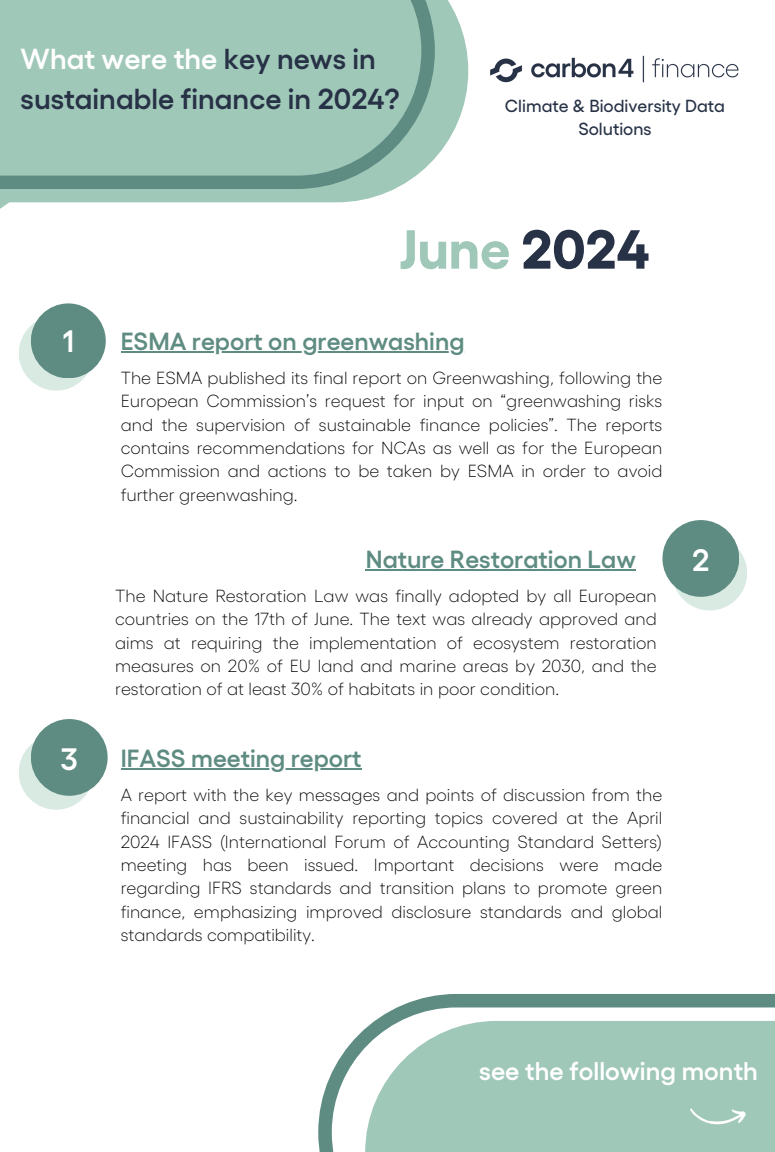
<style>
.page{position:relative;width:775px;height:1152px;background:#fff}
.page>*{position:absolute;margin:0;border:0;box-sizing:border-box;transform-origin:0 0}
.t1{font:700 54.75px "Gellix";letter-spacing:-.005em;color:#a0c8b9}
.t2{font:600 31px "Gellix";color:#fff}
.t3{font:600 29px/40.2px "Gellix";color:#283246}
.t4{font:600 25.5px "Gellix";color:#fff}
.t5{font:600 24.75px "Gellix";color:#5f8c82}
.t6{font:300 17.5px/23.2px "Gellix";color:#000;text-align:justify}
.t7{font:500 17.5px/23.2px "Gellix";color:#273246;text-align:center}
.s1{color:#fff}
.s2{color:#273246}
</style>
<div class="page">
<img style="left:490px;top:55px;width:249px;height:28px">
<svg style="left:318px;top:994px;width:456px;height:157px;fill:#a0c8b9"></svg>
<svg style="left:689px;top:1107px;width:57px;height:17px"></svg>
<div style="left:19px;top:316px;width:75px;height:74px;background:#d9eae3;border-radius:50%"></div>
<div style="left:31px;top:303px;width:75px;height:75px;background:#5f8c82;border-radius:50%"></div>
<div style="left:672px;top:535px;width:75px;height:75px;background:#d9eae3;border-radius:50%"></div>
<div style="left:662px;top:520px;width:77px;height:76px;background:#5f8c82;border-radius:50%"></div>
<div style="left:19px;top:734px;width:75px;height:75px;background:#d9eae3;border-radius:50%"></div>
<div style="left:31px;top:719px;width:77px;height:76px;background:#5f8c82;border-radius:50%"></div>
<svg style="left:435px;top:0;width:33px;height:158px;fill:#a0c8b9"></svg>
<svg style="left:0;top:0;width:435px;height:209px;background:#9fc5b7"></svg>
<hr style="left:366px;top:569px;width:269px;height:1px;background:#5f8c82">
<hr style="left:121px;top:351px;width:343px;height:2px;background:#5f8c82">
<hr style="left:121px;top:768px;width:240px;height:1px;background:#5f8c82">
<h3 class="t3" style="left:21px;top:36px;width:380px"><span class="s1">What were the</span> key news in sustainable finance in 2024?</h3>
<p class="t7" style="left:505px;top:93px;width:221px">Climate &amp; Biodiversity Data<br>Solutions</p>
<h2 class="t2" style="left:62px;top:320px;width:13px">1</h2>
<h1 class="t2" style="left:61px;top:737px;width:18px">3</h1>
<p class="t1" style="left:399px;top:212px;width:252px">June <span class="s2">2024</span></p>
<h3 class="t5" style="left:121px;top:324px;width:345px">ESMA report on greenwashing</h3>
<p class="t6" style="left:121px;top:365px;width:543px">The ESMA published its final report on Greenwashing, following the European Commission’s request for input on “greenwashing risks and the supervision of sustainable finance policies”. The reports contains recommendations for NCAs as well as for the European Commission and actions to be taken by ESMA in order to avoid further greenwashing.</p>
<p class="t5" style="left:366px;top:542px;width:271px">Nature Restoration Law</p>
<p class="t6" style="left:115px;top:583px;width:543px">The Nature Restoration Law was finally adopted by all European countries on the 17th of June. The text was already approved and aims at requiring the implementation of ecosystem restoration measures on 20% of EU land and marine areas by 2030, and the restoration of at least 30% of habitats in poor condition.</p>
<p class="t5" style="left:121px;top:741px;width:242px">IFASS meeting report</p>
<p class="t6" style="left:121px;top:782px;width:543px">A report with the key messages and points of discussion from the financial and sustainability reporting topics covered at the April 2024 IFASS (International Forum of Accounting Standard Setters) meeting has been issued. Important decisions were made regarding IFRS standards and transition plans to promote green finance, emphasizing improved disclosure standards and global standards compatibility.</p>
<p class="t2" style="left:692px;top:538px;width:19px">2</p>
<p class="t2" style="left:703px;top:552px;width:13px">1</p>
<p class="t4" style="left:479px;top:1054px;width:280px">see the following month</p>
</div>
